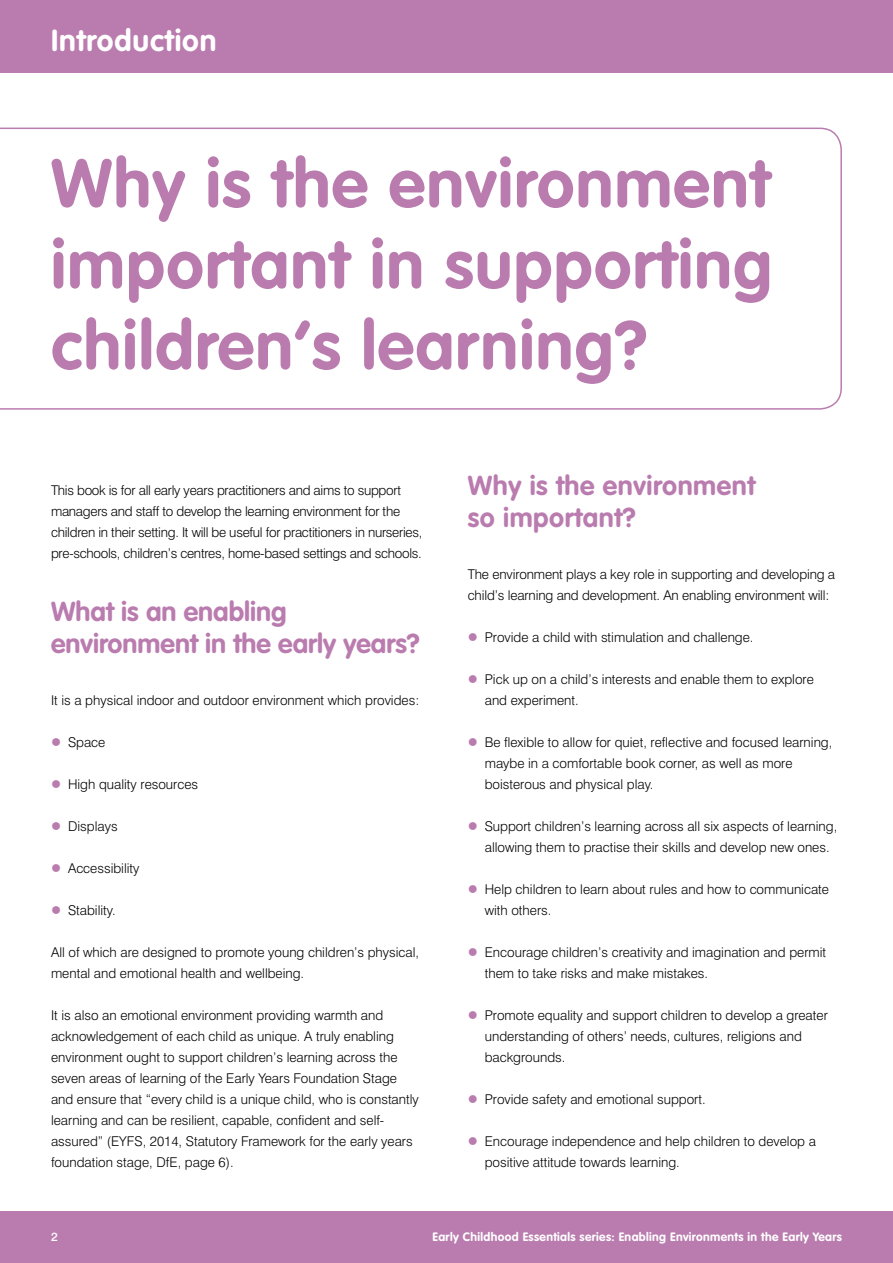
<style>
.page{position:relative;width:893px;height:1263px;background:#fff}
.page>*{position:absolute;margin:0;border:0;box-sizing:border-box;transform-origin:0 0}
.t1{font:700 67.5px/81px "VAG Rounded Std";letter-spacing:.02em;color:#ba7caf;text-align:justify}
.t2{font:700 30px "VAG Rounded Std";letter-spacing:.03em;color:#fff}
.t3{font:700 27px/32.4px "VAG Rounded Std";color:#ba7caf}
.t4{font:700 27px/32.4px "VAG Rounded Std";letter-spacing:.02em;color:#ba7caf}
.t5{font:300 13.5px/21px "Swiss 721 BT";color:#000}
.t6{font:300 13.5px/21px "Swiss 721 BT";letter-spacing:-.02em;color:#000}
.t7{font:700 12px "VAG Rounded Std";letter-spacing:.03em;color:#fff}
.t8{font:500 12px "Swiss 721 BT";color:#fff}
.s1{color:#ba7caf}
</style>
<div class="page">
<div style="left:0;top:1212px;width:893px;height:51px;background:#ba7caf"></div>
<div style="left:0;top:0;width:893px;height:72px;background:#ba7caf"></div>
<svg style="left:0;top:128px;width:842px;height:282px"></svg>
<h2 class="t2" style="left:51px;top:23px;width:167px">Introduction</h2>
<h1 class="t1" style="left:51px;top:145px;width:722px">Why is the environment important in supporting children‘s learning?</h1>
<p class="t6" style="left:51px;top:480px;width:373px">This book is for all early years practitioners and aims to support managers and staff to develop the learning environment for the children in their setting. It will be useful for practitioners in nurseries, pre-schools, children’s centres, home-based settings and schools.</p>
<h3 class="t3" style="left:51px;top:596px;width:370px">What is an enabling environment in the early years?</h3>
<p class="t5" style="left:51px;top:690px;width:370px">It is a physical indoor and outdoor environment which provides:</p>
<p class="t5" style="left:51px;top:732px;width:56px"><span class="s1">●</span> Space</p>
<p class="t5" style="left:51px;top:774px;width:149px"><span class="s1">●</span> High quality resources</p>
<p class="t5" style="left:51px;top:816px;width:68px"><span class="s1">●</span> Displays</p>
<p class="t5" style="left:51px;top:858px;width:90px"><span class="s1">●</span> Accessibility</p>
<p class="t5" style="left:51px;top:900px;width:66px"><span class="s1">●</span> Stability.</p>
<p class="t5" style="left:51px;top:942px;width:370px">All of which are designed to promote young children’s physical, mental and emotional health and wellbeing.</p>
<p class="t5" style="left:51px;top:1005px;width:369px">It is also an emotional environment providing warmth and acknowledgement of each child as unique. A truly enabling environment ought to support children’s learning across the seven areas of learning of the Early Years Foundation Stage and ensure that “every child is a unique child, who is constantly learning and can be resilient, capable, confident and self&shy;assured” (EYFS, 2014, Statutory Framework for the early years foundation stage, DfE, page 6).</p>
<h3 class="t4" style="left:468px;top:470px;width:289px">Why is the environment so important?</h3>
<p class="t5" style="left:468px;top:564px;width:369px">The environment plays a key role in supporting and developing a child’s learning and development. An enabling environment will:</p>
<p class="t5" style="left:468px;top:627px;width:287px"><span class="s1">●</span> Provide a child with stimulation and challenge.</p>
<p class="t5" style="left:485px;top:669px;width:331px;text-indent:-17px"><span class="s1">●</span> Pick up on a child’s interests and enable them to explore and experiment.</p>
<p class="t5" style="left:485px;top:732px;width:349px;text-indent:-17px"><span class="s1">●</span> Be flexible to allow for quiet, reflective and focused learning, maybe in a comfortable book corner, as well as more boisterous and physical play.</p>
<p class="t5" style="left:485px;top:816px;width:354px;text-indent:-17px"><span class="s1">●</span> Support children’s learning across all six aspects of learning, allowing them to practise their skills and develop new ones.</p>
<p class="t5" style="left:485px;top:879px;width:346px;text-indent:-17px"><span class="s1">●</span> Help children to learn about rules and how to communicate with others.</p>
<p class="t5" style="left:485px;top:942px;width:343px;text-indent:-17px"><span class="s1">●</span> Encourage children’s creativity and imagination and permit them to take risks and make mistakes.</p>
<p class="t5" style="left:485px;top:1005px;width:345px;text-indent:-17px"><span class="s1">●</span> Promote equality and support children to develop a greater understanding of others’ needs, cultures, religions and backgrounds.</p>
<p class="t5" style="left:468px;top:1089px;width:239px"><span class="s1">●</span> Provide safety and emotional support.</p>
<p class="t5" style="left:485px;top:1131px;width:333px;text-indent:-17px"><span class="s1">●</span> Encourage independence and help children to develop a positive attitude towards learning.</p>
<p class="t8" style="left:51px;top:1229px;width:8px">2</p>
<p class="t7" style="left:432px;top:1229px;width:411px">Early Childhood Essentials series: Enabling Environments in the Early Years</p>
</div>
